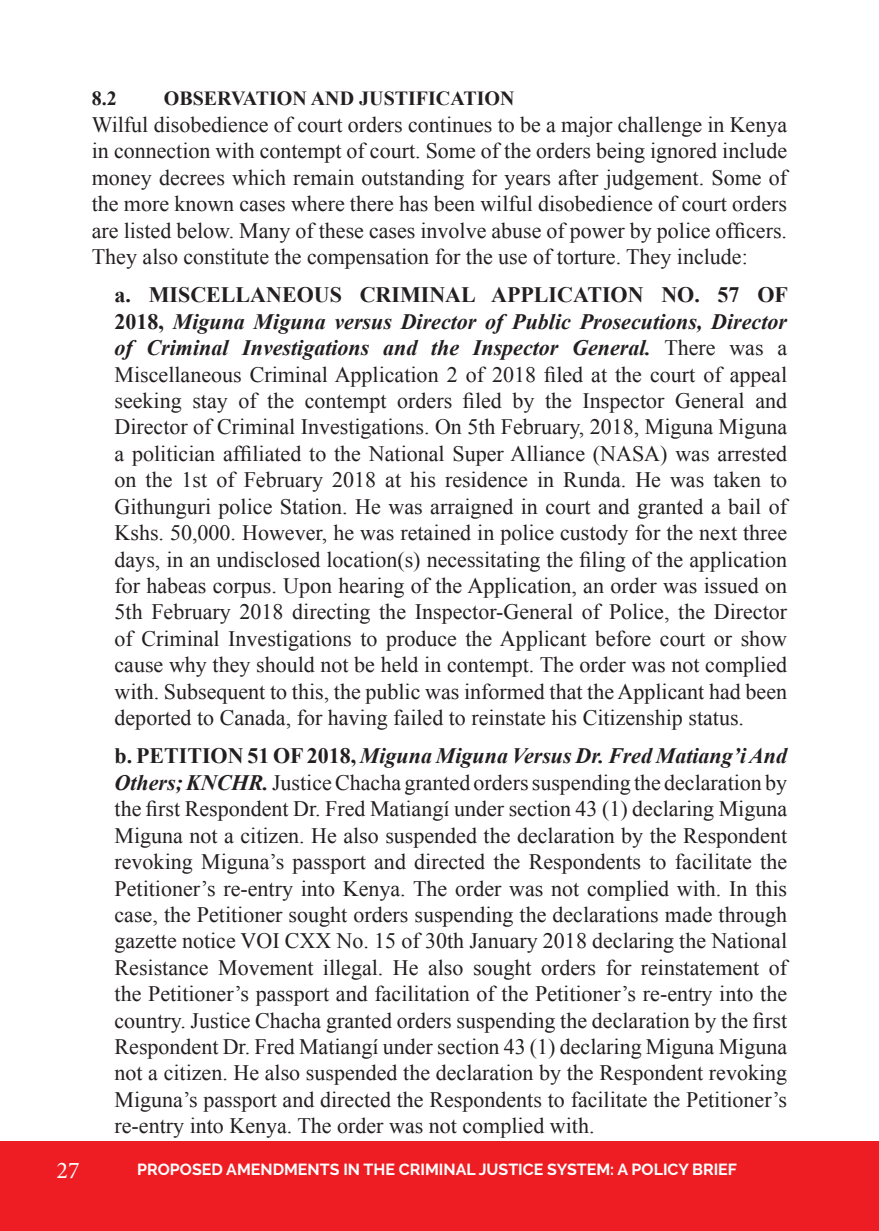
<style>
.page{position:relative;width:879px;height:1231px;background:#fff}
.page>*{position:absolute;margin:0;border:0;box-sizing:border-box;transform-origin:0 0}
.t1{font:24px "Minion Pro";color:#fff}
.t2{font:22px/26.4px "Times New Roman";color:#231f20;text-align:justify}
.t3{font:700 20px "Times New Roman";color:#231f20}
.t4{font:700 16px "Raleway";color:#fff}
.s1{font-weight:700}
.s2{font-weight:700;font-style:italic}
</style>
<div class="page">
<div style="left:0;top:1141px;width:879px;height:89px;background:#ee1d23"></div>
<p class="t1" style="left:57px;top:1153px;width:25px">27</p>
<p class="t3" style="left:92px;top:85px;width:26px">8.2</p>
<p class="t3" style="left:164px;top:85px;width:352px">OBSERVATION AND JUSTIFICATION</p>
<p class="t2" style="left:92px;top:111px;width:697px">Wilful disobedience of court orders continues to be a major challenge in Kenya in connection with contempt of court. Some of the orders being ignored include money decrees which remain outstanding for years after judgement. Some of the more known cases where there has been wilful disobedience of court orders are listed below. Many of these cases involve abuse of power by police officers.<br>They also constitute the compensation for the use of torture. They include:</p>
<p class="t2" style="left:115px;top:281px;width:675px"><span class="s1">a. MISCELLANEOUS CRIMINAL APPLICATION NO. 57 OF 2018,</span> <span class="s2">Miguna Miguna versus Director of Public Prosecutions, Director of Criminal Investigations and the Inspector General.</span> There was a Miscellaneous Criminal Application 2 of 2018 filed at the court of appeal seeking stay of the contempt orders filed by the Inspector General and Director of Criminal Investigations. On 5th February, 2018, Miguna Miguna a politician affiliated to the National Super Alliance (NASA) was arrested on the 1st of February 2018 at his residence in Runda. He was taken to Githunguri police Station. He was arraigned in court and granted a bail of Kshs. 50,000. However, he was retained in police custody for the next three days, in an undisclosed location(s) necessitating the filing of the application for habeas corpus. Upon hearing of the Application, an order was issued on 5th February 2018 directing the Inspector-General of Police, the Director of Criminal Investigations to produce the Applicant before court or show cause why they should not be held in contempt. The order was not complied with. Subsequent to this, the public was informed that the Applicant had been deported to Canada, for having failed to reinstate his Citizenship status.</p>
<p class="t2" style="left:115px;top:742px;width:674px"><span class="s1">b. PETITION 51 OF 2018,</span> <span class="s2">Miguna Miguna Versus Dr. Fred Matiang’i And Others; KNCHR.</span> Justice Chacha granted orders suspending the declaration by the first Respondent Dr. Fred Matiangí under section 43 (1) declaring Miguna Miguna not a citizen. He also suspended the declaration by the Respondent revoking Miguna’s passport and directed the Respondents to facilitate the Petitioner’s re-entry into Kenya. The order was not complied with. In this case, the Petitioner sought orders suspending the declarations made through gazette notice VOI CXX No. 15 of 30th January 2018 declaring the National Resistance Movement illegal. He also sought orders for reinstatement of the Petitioner’s passport and facilitation of the Petitioner’s re-entry into the country. Justice Chacha granted orders suspending the declaration by the first Respondent Dr. Fred Matiangí under section 43 (1) declaring Miguna Miguna not a citizen. He also suspended the declaration by the Respondent revoking Miguna’s passport and directed the Respondents to facilitate the Petitioner’s re-entry into Kenya. The order was not complied with.</p>
<p class="t4" style="left:137px;top:1160px;width:601px">PROPOSED AMENDMENTS IN THE CRIMINAL JUSTICE SYSTEM: A POLICY BRIEF</p>
</div>
